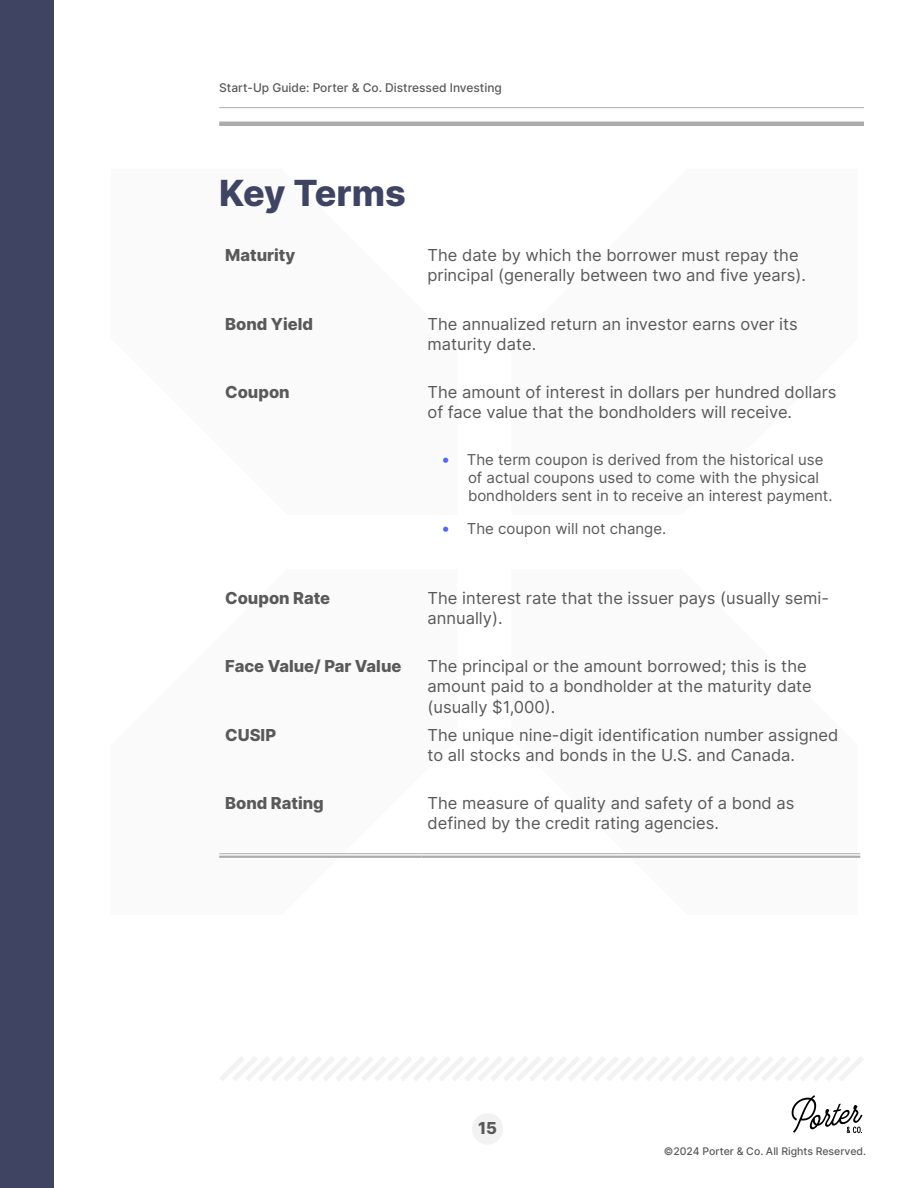
<style>
.page{position:relative;width:918px;height:1188px;background:#fff}
.page>*{position:absolute;margin:0;border:0;box-sizing:border-box;transform-origin:0 0}
.t1{font:800 36px "Inter";letter-spacing:-.005em;color:#3f4463}
.t2{font:16.5px/20.2px "Inter";color:#595959}
.t3{font:800 16.5px "Inter";color:#595959}
.t4{font:15px/18px "Inter";color:#595959}
.t5{font:500 12px "Inter";color:#595959}
.t6{font:500 10.5px "Inter";color:#595959}
.s1{font-size:16.5px;color:#5069f2}
</style>
<div class="page">
<svg style="left:220px;top:1057px;width:643px;height:24px"></svg>
<div style="left:0;top:0;width:54px;height:1188px;background:#3f4463"></div>
<hr style="left:219px;top:107px;width:645px;height:1px;background:#acacac">
<div style="left:472px;top:1113px;width:31px;height:32px;background:#f2f2f2;border-radius:50%"></div>
<svg style="left:792px;top:1095px;width:70px;height:38px"></svg>
<hr style="left:219px;top:122px;width:645px;height:4px;background:#acacac">
<div style="left:219px;top:853px;width:203px;height:5px;background:#e4e4e4"></div>
<div style="left:422px;top:853px;width:438px;height:5px;background:#e4e4e4"></div>
<hr style="left:219px;top:853px;width:203px;height:1px;background:#acacac">
<hr style="left:219px;top:856px;width:203px;height:2px;background:#acacac">
<hr style="left:422px;top:853px;width:438px;height:1px;background:#acacac">
<hr style="left:422px;top:856px;width:438px;height:2px;background:#acacac">
<p class="t5" style="left:219px;top:78px;width:284px">Start-Up Guide: Porter &amp; Co. Distressed Investing</p>
<h1 class="t1" style="left:219px;top:167px;width:188px">Key Terms</h1>
<p class="t3" style="left:225px;top:243px;width:71px">Maturity</p>
<p class="t2" style="left:428px;top:245px;width:380px">The date by which the borrower must repay the principal (generally between two and five years).</p>
<p class="t3" style="left:225px;top:312px;width:89px">Bond Yield</p>
<p class="t2" style="left:428px;top:313px;width:372px">The annualized return an investor earns over its maturity date.</p>
<p class="t3" style="left:225px;top:380px;width:66px">Coupon</p>
<p class="t2" style="left:428px;top:382px;width:411px">The amount of interest in dollars per hundred dollars of face value that the bondholders will receive.</p>
<p class="t4" style="left:468px;top:450px;width:366px;text-indent:-27px"><span class="s1">•</span> The term coupon is derived from the historical use of actual coupons used to come with the physical bondholders sent in to receive an interest payment.</p>
<p class="t4" style="left:441px;top:519px;width:227px"><span class="s1">•</span> The coupon will not change.</p>
<p class="t3" style="left:225px;top:586px;width:107px">Coupon Rate</p>
<p class="t2" style="left:428px;top:587px;width:403px">The interest rate that the issuer pays (usually semi&shy;annually).</p>
<p class="t3" style="left:225px;top:654px;width:178px">Face Value/ Par Value</p>
<p class="t2" style="left:428px;top:656px;width:386px">The principal or the amount borrowed; this is the amount paid to a bondholder at the maturity date (usually $1,000).</p>
<p class="t3" style="left:225px;top:723px;width:52px">CUSIP</p>
<p class="t2" style="left:428px;top:724px;width:412px">The unique nine-digit identification number assigned to all stocks and bonds in the U.S. and Canada.</p>
<p class="t3" style="left:225px;top:791px;width:100px">Bond Rating</p>
<p class="t2" style="left:428px;top:793px;width:368px">The measure of quality and safety of a bond as defined by the credit rating agencies.</p>
<p class="t3" style="left:478px;top:1116px;width:21px">15</p>
<p class="t6" style="left:664px;top:1143px;width:204px">©2024 Porter &amp; Co. All Rights Reserved.</p>
</div>
